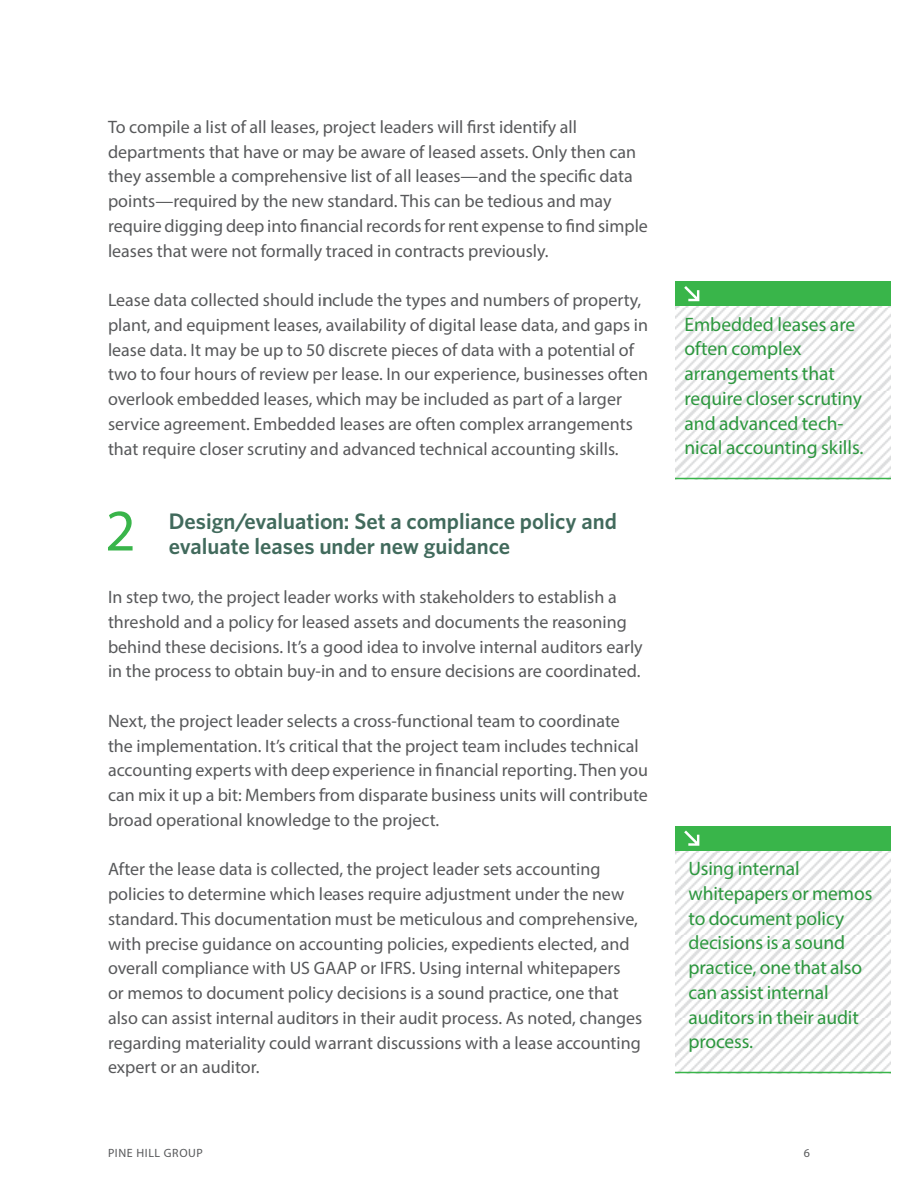
<style>
.page{position:relative;width:918px;height:1188px;background:#fff}
.page>*{position:absolute;margin:0;border:0;box-sizing:border-box;transform-origin:0 0}
.t1{font:59.25px "Myriad Pro";color:#39b54a}
.t2{font:600 22.5px/24.8px "Whitney";color:#416a5c}
.t3{font:19.5px/24.8px "Myriad Pro";letter-spacing:-.005em;color:#2c973e}
.t4{font:18px/24.8px "Myriad Pro";color:#58595b}
.t5{font:12px "Myriad Pro";letter-spacing:.05em;color:#58595b}
</style>
<div class="page">
<img style="left:675px;top:306px;width:216px;height:172px">
<img style="left:675px;top:850px;width:216px;height:222px">
<div style="left:675px;top:281px;width:216px;height:25px;background:#39b54a"></div>
<div style="left:675px;top:826px;width:216px;height:24px;background:#39b54a"></div>
<svg style="left:684px;top:286px;width:15px;height:15px"></svg>
<svg style="left:684px;top:831px;width:15px;height:15px"></svg>
<hr style="left:675px;top:478px;width:216px;height:1px;background:#39b54a">
<hr style="left:675px;top:1072px;width:216px;height:1px;background:#39b54a">
<p class="t4" style="left:108px;top:114px;width:541px">To compile a list of all leases, project leaders will first identify all departments that have or may be aware of leased assets. Only then can they assemble a comprehensive list of all leases—and the specific data points—required by the new standard. This can be tedious and may require digging deep into financial records for rent expense to find simple leases that were not formally traced in contracts previously.</p>
<p class="t4" style="left:108px;top:287px;width:542px">Lease data collected should include the types and numbers of property, plant, and equipment leases, availability of digital lease data, and gaps in lease data. It may be up to 50 discrete pieces of data with a potential of two to four hours of review per lease. In our experience, businesses often overlook embedded leases, which may be included as part of a larger service agreement. Embedded leases are often complex arrangements that require closer scrutiny and advanced technical accounting skills.</p>
<h1 class="t1" style="left:105px;top:494px;width:32px">2</h1>
<p class="t2" style="left:169px;top:508px;width:450px">Design/evaluation: Set a compliance policy and evaluate leases under new guidance</p>
<p class="t4" style="left:108px;top:584px;width:536px">In step two, the project leader works with stakeholders to establish a threshold and a policy for leased assets and documents the reasoning behind these decisions. It’s a good idea to involve internal auditors early in the process to obtain buy-in and to ensure decisions are coordinated.</p>
<p class="t4" style="left:108px;top:708px;width:542px">Next, the project leader selects a cross-functional team to coordinate the implementation. It’s critical that the project team includes technical accounting experts with deep experience in financial reporting. Then you can mix it up a bit: Members from disparate business units will contribute broad operational knowledge to the project.</p>
<p class="t4" style="left:108px;top:857px;width:536px">After the lease data is collected, the project leader sets accounting policies to determine which leases require adjustment under the new standard. This documentation must be meticulous and comprehensive, with precise guidance on accounting policies, expedients elected, and overall compliance with US GAAP or IFRS. Using internal whitepapers<br>or memos to document policy decisions is a sound practice, one that also can assist internal auditors in their audit process. As noted, changes regarding materiality could warrant discussions with a lease accounting expert or an auditor.</p>
<p class="t3" style="left:684px;top:312px;width:181px">Embedded leases are often complex arrangements that require closer scrutiny and advanced tech&shy;nical accounting skills.</p>
<p class="t3" style="left:689px;top:856px;width:185px">Using internal whitepapers or memos to document policy decisions is a sound practice, one that also can assist internal auditors in their audit process.</p>
<p class="t5" style="left:108px;top:1146px;width:96px">PINE HILL GROUP</p>
<p class="t5" style="left:804px;top:1146px;width:8px">6</p>
</div>
